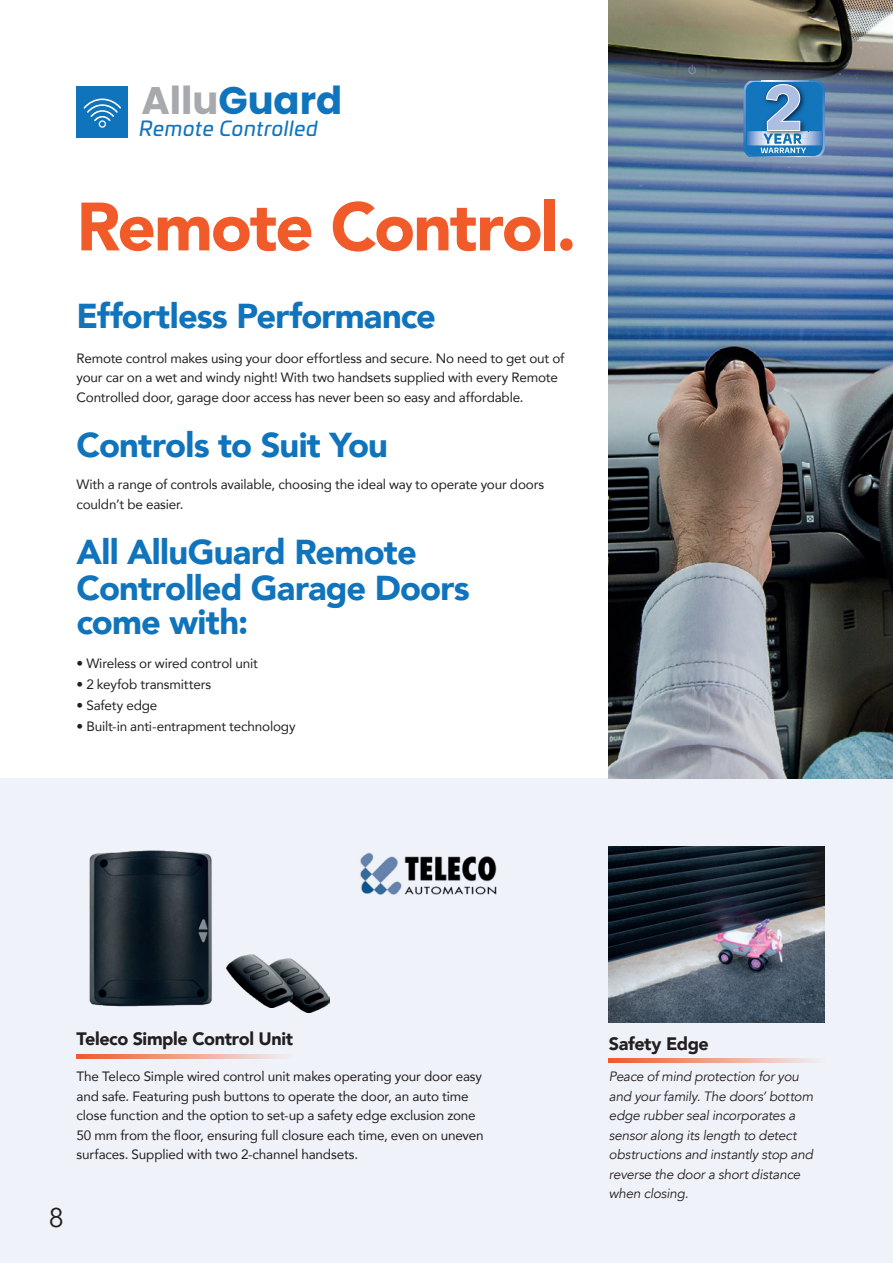
<style>
.page{position:relative;width:893px;height:1263px;background:#fff}
.page>*{position:absolute;margin:0;border:0;box-sizing:border-box;transform-origin:0 0}
.t1{font:900 67.5px "Avenir";letter-spacing:-.03em;color:#f15a29}
.t2{font:700 38.55px "Poppins";color:#1074bc}
.t3{font:900 34.5px/35.2px "Avenir";letter-spacing:-.025em;color:#1074bc}
.t4{font:27px "Avenir";color:#231f20}
.t5{font:italic 20.4px "Univia Pro";letter-spacing:.025em;color:#1074bc}
.t6{font:900 18px "Avenir";letter-spacing:-.02em;color:#231f20}
.t7{font:13.5px/19.5px "Avenir";letter-spacing:-.015em;color:#231f20}
.t8{font:italic 13.5px/19.5px "Avenir";letter-spacing:-.015em;color:#231f20}
.s1{color:#a8a9ad}
.s2{font-family:"Univia Pro";font-style:italic;font-size:38.1px;color:#a8a9ad}
</style>
<div class="page">
<div style="left:0;top:778px;width:893px;height:485px;background:#ebeff8"></div>
<img style="left:609px;top:0;width:284px;height:778px">
<div style="left:77px;top:87px;width:51px;height:51px;background:#1074bc"></div>
<svg style="left:83px;top:98px;width:38px;height:25px"></svg>
<div style="left:99px;top:120px;width:7px;height:8px;border:1px solid #fff;border-radius:50%"></div>
<img style="left:609px;top:847px;width:216px;height:176px">
<svg style="left:609px;top:1058px;width:206px;height:5px"></svg>
<svg style="left:77px;top:1054px;width:206px;height:4px"></svg>
<img style="left:89px;top:850px;width:138px;height:157px">
<img style="left:360px;top:853px;width:137px;height:42px">
<svg style="left:743px;top:81px;width:82px;height:76px;background:#5292c6"></svg>
<img style="left:268px;top:959px;width:61px;height:53px">
<img style="left:227px;top:954px;width:65px;height:53px">
<p class="t2" style="left:141px;top:78px;width:267px"><span class="s1">Allu</span>Guard <span class="s2">77</span></p>
<p class="t5" style="left:139px;top:113px;width:180px">Remote Controlled</p>
<p class="t1" style="left:77px;top:169px;width:501px">Remote Control.</p>
<p class="t3" style="left:77px;top:298px;width:361px">Effortless Performance</p>
<p class="t7" style="left:77px;top:348px;width:489px">Remote control makes using your door effortless and secure. No need to get out of your car on a wet and windy night! With two handsets supplied with every Remote<br>Controlled door, garage door access has never been so easy and affordable.</p>
<p class="t3" style="left:77px;top:426px;width:313px">Controls to Suit You</p>
<p class="t7" style="left:77px;top:474px;width:469px">With a range of controls available, choosing the ideal way to operate your doors couldn’t be easier.</p>
<p class="t3" style="left:77px;top:533px;width:395px">All AlluGuard Remote<br>Controlled Garage Doors come with:</p>
<p class="t7" style="left:77px;top:653px;width:183px">• Wireless or wired control unit</p>
<p class="t7" style="left:77px;top:674px;width:136px">• 2 keyfob transmitters</p>
<p class="t7" style="left:77px;top:695px;width:82px">• Safety edge</p>
<p class="t7" style="left:77px;top:716px;width:221px">• Built-in anti-entrapment technology</p>
<p class="t5" style="left:139px;top:299px;width:281px">Spare Parts and Components</p>
<h3 class="t4" style="left:49px;top:1201px;width:17px">8</h3>
<p class="t6" style="left:77px;top:1024px;width:218px">Teleco Simple Control Unit</p>
<p class="t6" style="left:609px;top:1028px;width:101px">Safety Edge</p>
<p class="t7" style="left:77px;top:1066px;width:409px">The Teleco Simple wired control unit makes operating your door easy and safe. Featuring push buttons to operate the door, an auto time close function and the option to set-up a safety edge exclusion zone 50 mm from the floor, ensuring full closure each time, even on uneven surfaces. Supplied with two 2-channel handsets.</p>
<p class="t8" style="left:609px;top:1067px;width:206px">Peace of mind protection for you and your family. The doors’ bottom edge rubber seal incorporates a sensor along its length to detect obstructions and instantly stop and reverse the door a short distance when closing.</p>
</div>
